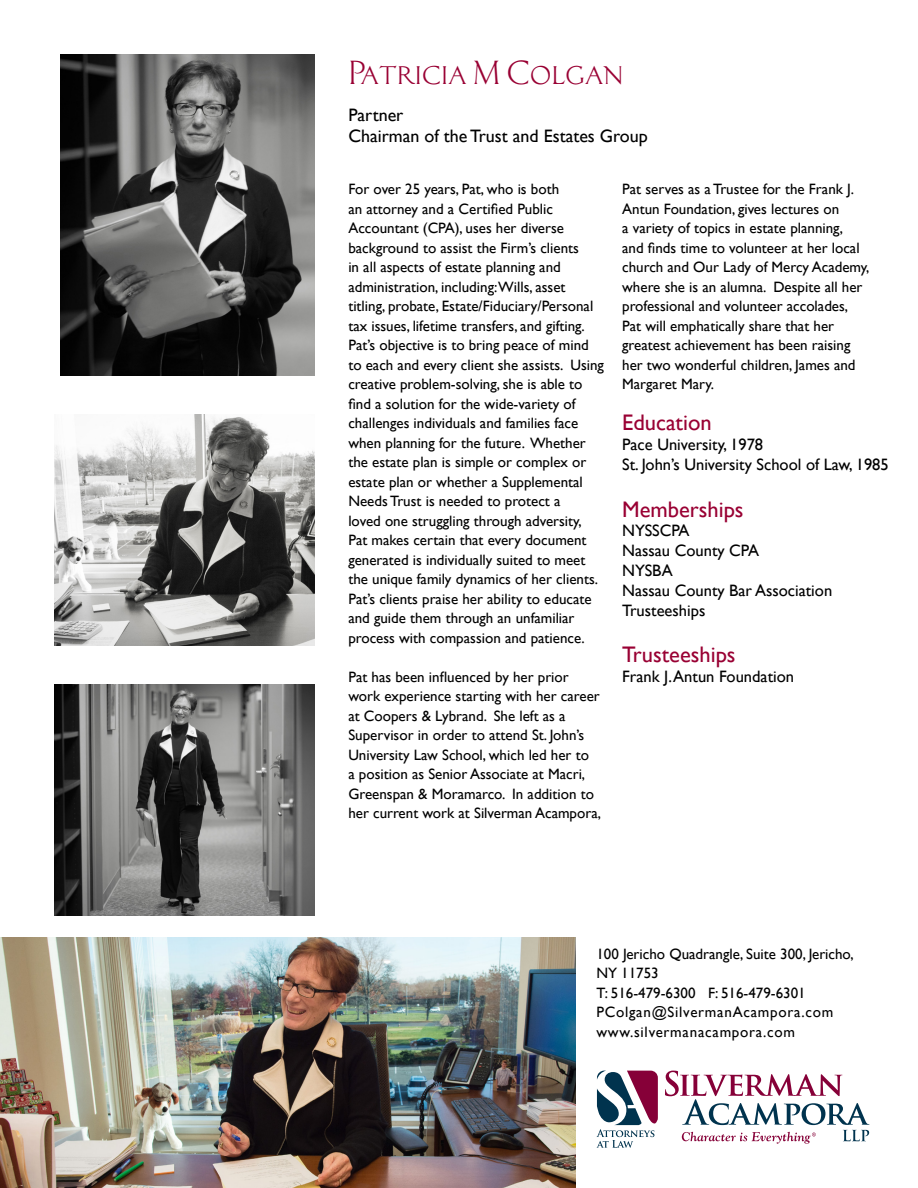
<style>
.page{position:relative;width:918px;height:1188px;background:#fff}
.page>*{position:absolute;margin:0;border:0;box-sizing:border-box;transform-origin:0 0}
.t1{font:34.5px "Classic Roman Std";color:#903}
.t2{font:22.5px "Gill Sans";color:#903}
.t3{font:18px/21px "Gill Sans";color:#000}
.t4{font:16.5px/19.8px "Gill Sans";color:#000}
.t5{font:15px/19.5px "Gill Sans";color:#000}
</style>
<div class="page">
<img style="left:60px;top:54px;width:254px;height:322px">
<svg style="left:665px;top:1071px;width:204px;height:73px"></svg>
<svg style="left:596px;top:1071px;width:62px;height:77px"></svg>
<img style="left:0;top:937px;width:576px;height:251px">
<img style="left:54px;top:415px;width:260px;height:231px">
<img style="left:54px;top:685px;width:260px;height:231px">
<h1 class="t1" style="left:348px;top:53px;width:276px">Patricia M Colgan</h1>
<p class="t3" style="left:348px;top:105px;width:301px">Partner<br>Chairman of the Trust and Estates Group</p>
<p class="t5" style="left:348px;top:180px;width:257px">For over 25 years, Pat, who is both<br>an attorney and a Certified Public Accountant (CPA), uses her diverse background to assist the Firm’s clients<br>in all aspects of estate planning and administration, including:Wills, asset titling, probate, Estate/Fiduciary/Personal tax issues, lifetime transfers, and gifting.<br>Pat’s objective is to bring peace of mind to each and every client she assists. Using creative problem-solving, she is able to find a solution for the wide-variety of challenges individuals and families face when planning for the future. Whether the estate plan is simple or complex or estate plan or whether a Supplemental Needs Trust is needed to protect a<br>loved one struggling through adversity, Pat makes certain that every document generated is individually suited to meet the unique family dynamics of her clients.<br>Pat’s clients praise her ability to educate and guide them through an unfamiliar process with compassion and patience.</p>
<p class="t5" style="left:348px;top:667px;width:254px">Pat has been influenced by her prior work experience starting with her career at Coopers &amp; Lybrand. She left as a Supervisor in order to attend St. John’s University Law School, which led her to<br>a position as Senior Associate at Macri, Greenspan &amp; Moramarco. In addition to her current work at Silverman Acampora,</p>
<p class="t5" style="left:622px;top:180px;width:249px">Pat serves as a Trustee for the Frank J.<br>Antun Foundation, gives lectures on<br>a variety of topics in estate planning,<br>and finds time to volunteer at her local church and Our Lady of Mercy Academy, where she is an alumna. Despite all her professional and volunteer accolades, Pat will emphatically share that her greatest achievement has been raising her two wonderful children, James and Margaret Mary.</p>
<h2 class="t2" style="left:622px;top:410px;width:91px">Education</h2>
<p class="t4" style="left:622px;top:435px;width:268px">Pace University, 1978<br>St. John’s University School of Law, 1985</p>
<h2 class="t2" style="left:622px;top:496px;width:123px">Memberships</h2>
<p class="t4" style="left:622px;top:521px;width:212px">NYSSCPA<br>Nassau County CPA<br>NYSBA<br>Nassau County Bar Association<br>Trusteeships</p>
<h2 class="t2" style="left:622px;top:642px;width:115px">Trusteeships</h2>
<p class="t4" style="left:622px;top:667px;width:173px">Frank J. Antun Foundation</p>
<p class="t5" style="left:596px;top:944px;width:259px">100 Jericho Quadrangle, Suite 300, Jericho,<br>NY 11753<br>T: 516-479-6300 F: 516-479-6301<br>PColgan@SilvermanAcampora.com www.silvermanacampora.com</p>
</div>
